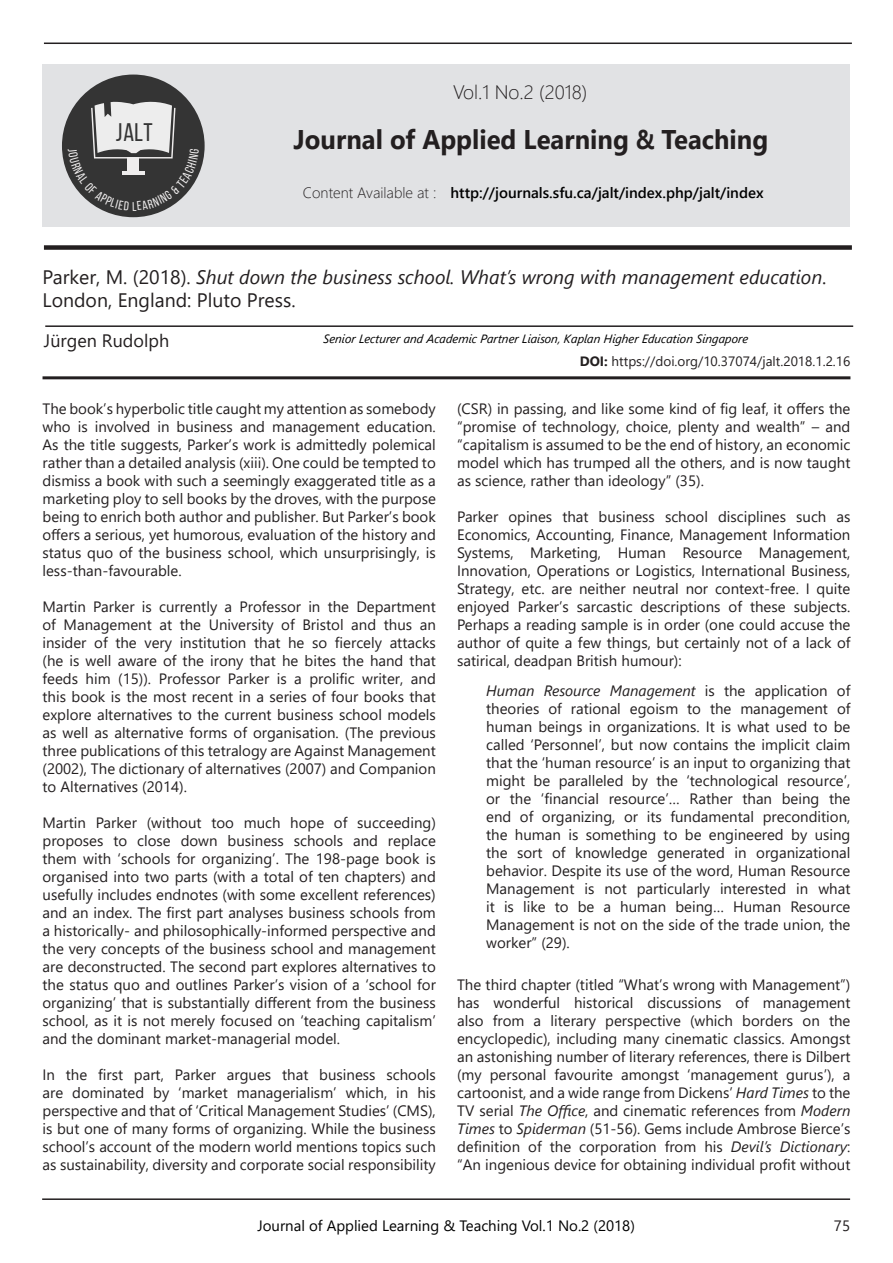
<style>
.page{position:relative;width:893px;height:1263px;background:#fff}
.page>*{position:absolute;margin:0;border:0;box-sizing:border-box;transform-origin:0 0}
.t1{font:700 27px "Segoe UI";color:#231f20;scale:.95 1}
.t2{font:25.5px "Bebas Neue";color:#343434}
.t3{font:italic 19.5px/23.4px "Segoe UI";color:#231f20}
.t4{font:300 19.5px "Segoe UI";color:#231f20}
.t5{font:18px "Segoe UI";color:#231f20}
.t6{font:15px/18px "Segoe UI";color:#231f20;text-align:justify}
.t7{font:15px "Segoe UI";color:#000}
.t8{font:600 15px "Segoe UI";color:#000}
.t9{font:300 15px "Segoe UI";color:#231f20}
.t10{font:13.5px "Segoe UI";color:#231f20}
.t11{font:italic 12px "Segoe UI";color:#000}
.s1{font-style:normal}
.s2{font-weight:700}
.s3{font-style:italic}
</style>
<div class="page">
<hr style="left:42px;top:1198px;width:808px;height:2px;background:#231f20">
<hr style="left:45px;top:325px;width:808px;height:2px;background:#231f20">
<hr style="left:43px;top:376px;width:807px;height:3px;background:#231f20">
<div style="left:44px;top:245px;width:808px;height:5px;background:#231f20"></div>
<div style="left:43px;top:64px;width:807px;height:163px;background:#e1e2e4"></div>
<hr style="left:44px;top:43px;width:808px;height:1px;background:#231f20">
<div style="left:62px;top:75px;width:143px;height:142px;background:#343434;border-radius:50%"></div>
<svg style="left:68px;top:101px;width:131px;height:110px"></svg>
<p class="t2" style="left:116px;top:118px;width:38px">JALT</p>
<p class="t4" style="left:453px;top:74px;width:136px">Vol.1 No.2 (2018)</p>
<p class="t1" style="left:294px;top:114px;width:501px">Journal of Applied Learning &amp; Teaching</p>
<p class="t9" style="left:303px;top:179px;width:135px">Content Available at :</p>
<p class="t8" style="left:450px;top:179px;width:315px">http://journals.sfu.ca/jalt/index.php/jalt/index</p>
<p class="t3" style="left:43px;top:262px;width:785px"><span class="s1">Parker, M. (2018).</span> Shut down the business school. What’s wrong with management education<span class="s1">.<br>London, England: Pluto Press.</span></p>
<p class="t5" style="left:44px;top:324px;width:127px">Jürgen Rudolph</p>
<p class="t11" style="left:323px;top:327px;width:428px">Senior Lecturer and Academic Partner Liaison, Kaplan Higher Education Singapore</p>
<p class="t6" style="left:43px;top:398px;width:395px">The book’s hyperbolic title caught my attention as somebody who is involved in business and management education.<br>As the title suggests, Parker’s work is admittedly polemical rather than a detailed analysis (xiii). One could be tempted to dismiss a book with such a seemingly exaggerated title as a marketing ploy to sell books by the droves, with the purpose being to enrich both author and publisher. But Parker’s book offers a serious, yet humorous, evaluation of the history and status quo of the business school, which unsurprisingly, is less-than-favourable.</p>
<p class="t6" style="left:43px;top:596px;width:395px">Martin Parker is currently a Professor in the Department of Management at the University of Bristol and thus an insider of the very institution that he so fiercely attacks (he is well aware of the irony that he bites the hand that feeds him (15)). Professor Parker is a prolific writer, and this book is the most recent in a series of four books that explore alternatives to the current business school models as well as alternative forms of organisation. (The previous three publications of this tetralogy are Against Management (2002), The dictionary of alternatives (2007) and Companion to Alternatives (2014).</p>
<p class="t6" style="left:43px;top:812px;width:395px">Martin Parker (without too much hope of succeeding) proposes to close down business schools and replace them with ‘schools for organizing’. The 198-page book is organised into two parts (with a total of ten chapters) and usefully includes endnotes (with some excellent references) and an index. The first part analyses business schools from a historically- and philosophically-informed perspective and the very concepts of the business school and management are deconstructed. The second part explores alternatives to the status quo and outlines Parker’s vision of a ‘school for organizing’ that is substantially different from the business school, as it is not merely focused on ‘teaching capitalism’ and the dominant market-managerial model.</p>
<p class="t6" style="left:43px;top:1064px;width:395px">In the first part, Parker argues that business schools are dominated by ‘market managerialism’ which, in his perspective and that of ‘Critical Management Studies’ (CMS), is but one of many forms of organizing. While the business school’s account of the modern world mentions topics such as sustainability, diversity and corporate social responsibility</p>
<p class="t10" style="left:580px;top:348px;width:272px"><span class="s2">DOI:</span> https://doi.org/10.37074/jalt.2018.1.2.16</p>
<p class="t6" style="left:457px;top:398px;width:395px">(CSR) in passing, and like some kind of fig leaf, it offers the “promise of technology, choice, plenty and wealth” – and “capitalism is assumed to be the end of history, an economic model which has trumped all the others, and is now taught as science, rather than ideology” (35).</p>
<p class="t6" style="left:457px;top:506px;width:395px">Parker opines that business school disciplines such as Economics, Accounting, Finance, Management Information Systems, Marketing, Human Resource Management, Innovation, Operations or Logistics, International Business, Strategy, etc. are neither neutral nor context-free. I quite enjoyed Parker’s sarcastic descriptions of these subjects.<br>Perhaps a reading sample is in order (one could accuse the author of quite a few things, but certainly not of a lack of satirical, deadpan British humour):</p>
<p class="t6" style="left:486px;top:680px;width:366px"><span class="s3">Human Resource Management</span> is the application of theories of rational egoism to the management of human beings in organizations. It is what used to be called ‘Personnel’, but now contains the implicit claim that the ‘human resource’ is an input to organizing that might be paralleled by the ‘technological resource’, or the ‘financial resource’… Rather than being the end of organizing, or its fundamental precondition, the human is something to be engineered by using the sort of knowledge generated in organizational behavior. Despite its use of the word, Human Resource Management is not particularly interested in what it is like to be a human being… Human Resource Management is not on the side of the trade union, the worker” (29).</p>
<p class="t6" style="left:457px;top:974px;width:395px">The third chapter (titled “What’s wrong with Management”) has wonderful historical discussions of management also from a literary perspective (which borders on the encyclopedic), including many cinematic classics. Amongst an astonishing number of literary references, there is Dilbert (my personal favourite amongst ‘management gurus’), a cartoonist, and a wide range from Dickens’ <span class="s3">Hard Times</span> to the TV serial <span class="s3">The Office</span>, and cinematic references from <span class="s3">Modern Times</span> to <span class="s3">Spiderman</span> (51-56). Gems include Ambrose Bierce’s definition of the corporation from his <span class="s3">Devil’s Dictionary</span>: “An ingenious device for obtaining individual profit without</p>
<p class="t7" style="left:257px;top:1211px;width:379px">Journal of Applied Learning &amp; Teaching Vol.1 No.2 (2018)</p>
<p class="t6" style="left:834px;top:1215px;width:18px">75</p>
</div>
